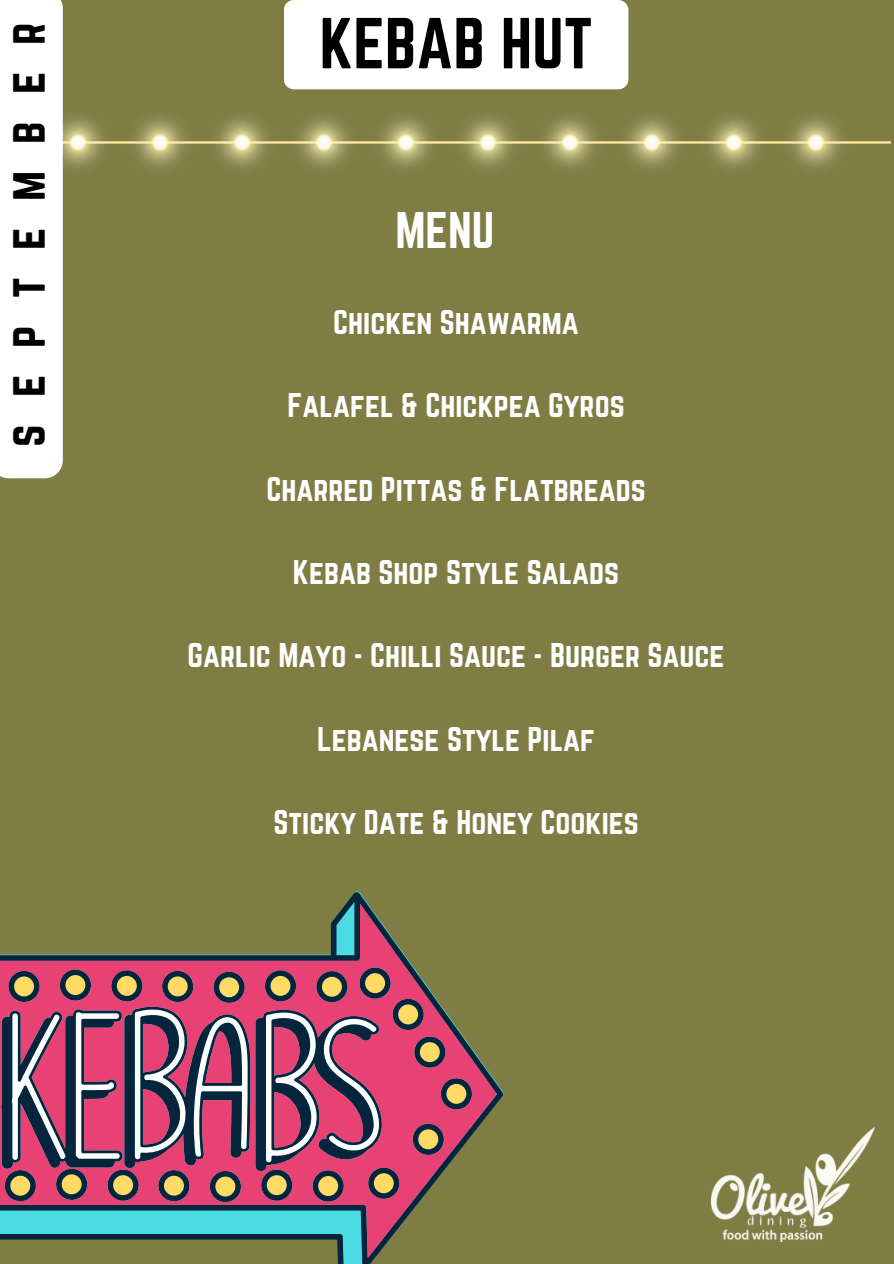
<style>
.page{position:relative;width:894px;height:1264px;background:#fff}
.page>*{position:absolute;margin:0;border:0;box-sizing:border-box;transform-origin:0 0}
.t1{font:63px "Norwester";color:#000}
.t2{font:45px "Norwester";letter-spacing:.6em;color:#000}
.t3{font:45px "Norwester";color:#fff}
.t4{font:30px "Norwester";color:#fff}
</style>
<div class="page">
<div style="left:0;top:0;width:893px;height:1263px;background:#7f7d44"></div>
<svg style="left:0;top:903px;width:497px;height:354px"></svg>
<div style="left:284px;top:0;width:344px;height:89px;background:#fff"></div>
<img style="left:63px;top:117px;width:826px;height:51px">
<img style="left:711px;top:1127px;width:163px;height:113px">
<div style="left:0;top:0;width:63px;height:478px;background:#fff"></div>
<p class="t2" style="left:0;top:447px;width:426px;rotate:-90deg">september</p>
<h1 class="t1" style="left:319px;top:5px;width:274px">KEBAB HUT</h1>
<h2 class="t3" style="left:395px;top:203px;width:100px">MENU</h2>
<p class="t4" style="left:333px;top:304px;width:247px">Chicken Shawarma</p>
<p class="t4" style="left:287px;top:387px;width:338px">Falafel &amp; Chickpea Gyros</p>
<p class="t4" style="left:266px;top:471px;width:381px">Charred Pittas &amp; Flatbreads</p>
<p class="t4" style="left:293px;top:554px;width:328px">Kebab Shop Style Salads</p>
<p class="t4" style="left:188px;top:637px;width:538px">Garlic Mayo - Chilli Sauce - Burger Sauce</p>
<p class="t4" style="left:317px;top:720px;width:279px">Lebanese Style Pilaf</p>
<p class="t4" style="left:273px;top:804px;width:367px">Sticky Date &amp; Honey Cookies</p>
</div>
